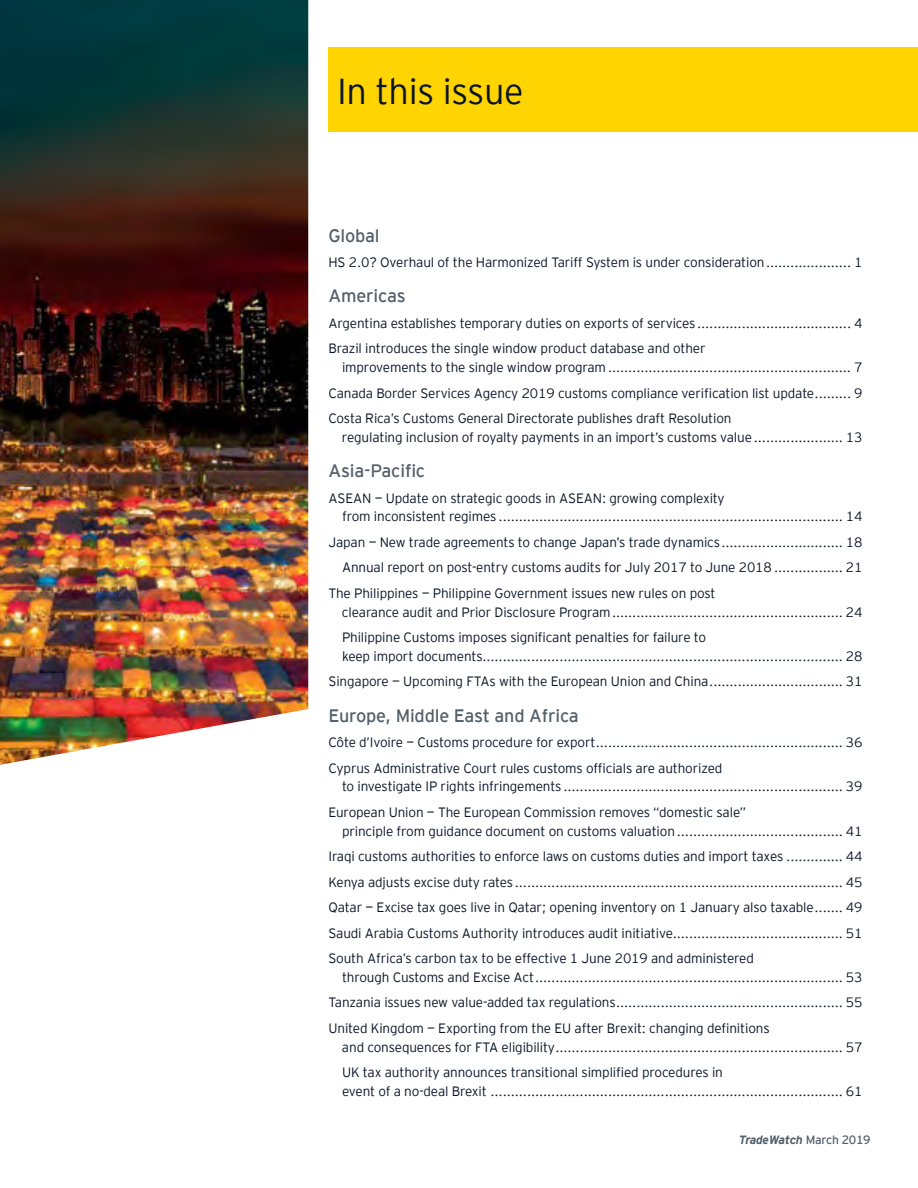
<style>
.page{position:relative;width:918px;height:1188px;background:#fff}
.page>*{position:absolute;margin:0;border:0;box-sizing:border-box;transform-origin:0 0}
.t1{font:300 36px "EY Interstate";letter-spacing:-.01em;color:#0a1627}
.t2{font:18px "EY Interstate";letter-spacing:-.01em;color:#54606b}
.t3{font:300 13.5px/25.5px "EY Interstate";letter-spacing:-.01em;color:#0a1627}
.t4{font:italic 700 12px "EY Interstate";letter-spacing:-.02em;color:#54606b}
.s1{font-weight:400;font-style:normal}
</style>
<div class="page">
<div style="left:328px;top:47px;width:590px;height:85px;background:#ffd400"></div>
<img style="left:0;top:0;width:308px;height:765px">
<h1 class="t1" style="left:337px;top:66px;width:188px">In this issue</h1>
<h2 class="t2" style="left:328px;top:222px;width:53px">Global</h2>
<p class="t3" style="left:328px;top:249px;width:535px">HS 2.0? Overhaul of the Harmonized Tariff System is under consideration..................... 1</p>
<h2 class="t2" style="left:328px;top:283px;width:79px">Americas</h2>
<p class="t3" style="left:328px;top:310px;width:535px">Argentina establishes temporary duties on exports of services...................................... 4<br>Brazil introduces the single window product database and other</p>
<p class="t3" style="left:328px;top:354px;width:535px;text-align:justify;text-indent:14px">improvements to the single window program ............................................................ 7<br>Canada Border Services Agency 2019 customs compliance verification list update......... 9<br>Costa Rica’s Customs General Directorate publishes draft Resolution</p>
<p class="t3" style="left:342px;top:424px;width:522px">regulating inclusion of royalty payments in an import’s customs value ...................... 13</p>
<h2 class="t2" style="left:328px;top:458px;width:98px">Asia-Pacific</h2>
<p class="t3" style="left:342px;top:488px;width:522px;line-height:18.8px;text-indent:-14px">ASEAN — Update on strategic goods in ASEAN: growing complexity<br>from inconsistent regimes ..................................................................................... 14</p>
<p class="t3" style="left:328px;top:529px;width:535px">Japan — New trade agreements to change Japan’s trade dynamics.............................. 18</p>
<p class="t3" style="left:342px;top:554px;width:522px">Annual report on post-entry customs audits for July 2017 to June 2018 ................. 21</p>
<p class="t3" style="left:328px;top:580px;width:389px">The Philippines — Philippine Government issues new rules on post</p>
<p class="t3" style="left:342px;top:598px;width:522px">clearance audit and Prior Disclosure Program......................................................... 24<br>Philippine Customs imposes significant penalties for failure to</p>
<p class="t3" style="left:328px;top:643px;width:535px;text-align:right">keep import documents......................................................................................... 28<br>Singapore — Upcoming FTAs with the European Union and China................................. 31</p>
<h2 class="t2" style="left:328px;top:702px;width:252px">Europe, Middle East and Africa</h2>
<p class="t3" style="left:328px;top:729px;width:535px">Côte d’Ivoire — Customs procedure for export............................................................. 36<br>Cyprus Administrative Court rules customs officials are authorized</p>
<p class="t3" style="left:329px;top:773px;width:535px;text-indent:13px">to investigate IP rights infringements ..................................................................... 39<br>European Union — The European Commission removes “domestic sale”</p>
<p class="t3" style="left:328px;top:817px;width:535px;text-align:justify;text-indent:14px">principle from guidance document on customs valuation......................................... 41<br>Iraqi customs authorities to enforce laws on customs duties and import taxes .............. 44<br>Kenya adjusts excise duty rates ................................................................................. 45<br>Qatar — Excise tax goes live in Qatar; opening inventory on 1 January also taxable....... 49<br>Saudi Arabia Customs Authority introduces audit initiative.......................................... 51<br>South Africa’s carbon tax to be effective 1 June 2019 and administered</p>
<p class="t3" style="left:328px;top:964px;width:535px;text-align:justify;text-indent:14px">through Customs and Excise Act............................................................................ 53<br>Tanzania issues new value-added tax regulations........................................................ 55<br>United Kingdom — Exporting from the EU after Brexit: changing definitions</p>
<p class="t3" style="left:342px;top:1033px;width:522px">and consequences for FTA eligibility....................................................................... 57<br>UK tax authority announces transitional simplified procedures in</p>
<p class="t3" style="left:342px;top:1078px;width:522px">event of a no-deal Brexit ....................................................................................... 61</p>
<p class="t4" style="left:739px;top:1131px;width:133px">TradeWatch <span class="s1">March 2019</span></p>
</div>
